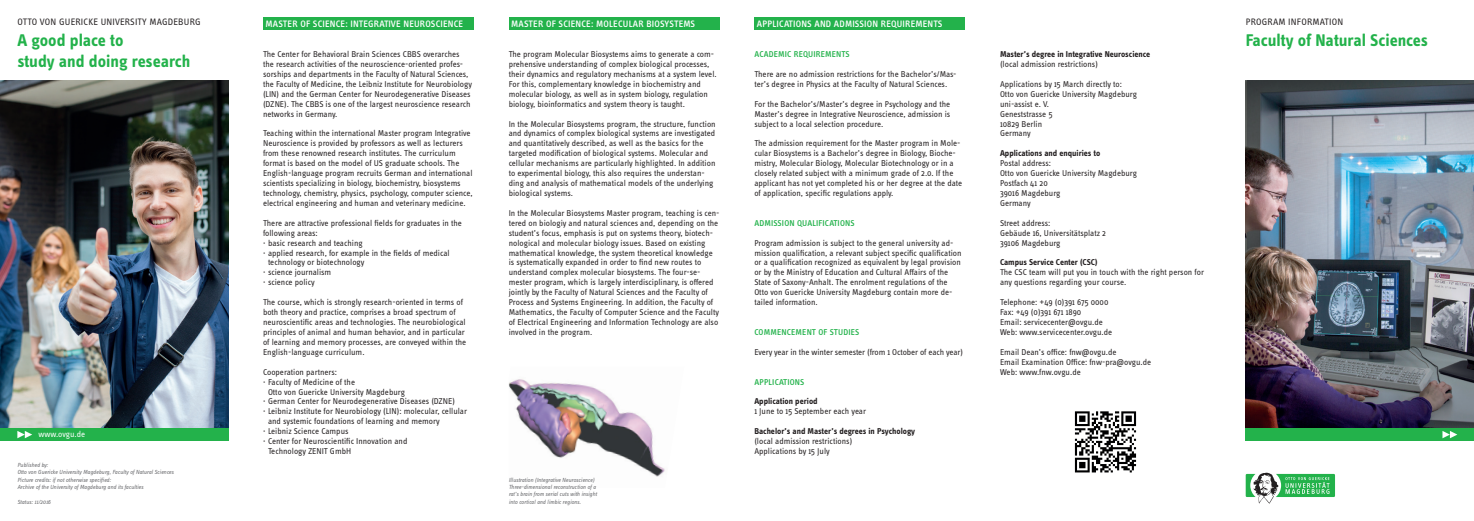
<style>
.page{position:relative;width:1474px;height:521px;background:#fff}
.page>*{position:absolute;margin:0;border:0;box-sizing:border-box;transform-origin:0 0}
.t1{font:700 17.5px/21px "Info OT Text";letter-spacing:-.005em;color:#23b24b}
.t2{font:500 9.62px "Info OT Text";letter-spacing:.02em;color:#fff}
.t3{font:9.62px "Info OT Text";letter-spacing:.02em;color:#231f20}
.t4{font:8.75px/9.9px "Info OT Text";color:#231f20}
.t5{font:700 8.75px "Info OT Text";color:#231f20}
.t6{font:500 8.75px "Info OT Text";letter-spacing:.02em;color:#23b24b}
.t7{font:8.75px "Info OT Text";color:#fff}
.t8{font:italic 6.12px/7.4px "Info OT Text";letter-spacing:-.005em;color:#6c6d70}
</style>
<div class="page">
<img style="left:0;top:81px;width:228px;height:347px">
<img style="left:1245px;top:81px;width:228px;height:347px">
<div style="left:1245px;top:428px;width:228px;height:13px;background:#23b24b"></div>
<div style="left:0;top:428px;width:228px;height:13px;background:#23b24b"></div>
<svg style="left:1442px;top:431px;width:15px;height:7px"></svg>
<svg style="left:1245px;top:473px;width:89px;height:31px"></svg>
<div style="left:754px;top:17px;width:211px;height:13px;background:#23b24b"></div>
<div style="left:508px;top:17px;width:211px;height:13px;background:#23b24b"></div>
<div style="left:263px;top:17px;width:211px;height:13px;background:#23b24b"></div>
<img style="left:508px;top:379px;width:157px;height:98px">
<svg style="left:17px;top:431px;width:15px;height:7px"></svg>
<div style="left:1072px;top:409px;width:66px;height:65px;background:linear-gradient(to bottom,#f2f2f2,#fdfdfd)"></div>
<svg style="left:1074px;top:411px;width:62px;height:61px"></svg>
<p class="t3" style="left:17px;top:16px;width:185px">OTTO VON GUERICKE UNIVERSITY MAGDEBURG</p>
<h1 class="t1" style="left:17px;top:29px;width:174px">A good place to<br>study and doing research</h1>
<p class="t7" style="left:38px;top:429px;width:48px">www.ovgu.de</p>
<p class="t8" style="left:17px;top:461px;width:158px">Published by:<br>Otto von Guericke University Magdeburg, Faculty of Natural Sciences Picture credits: if not otherwise specified:<br>Archive of the University of Magdeburg and its faculties</p>
<p class="t8" style="left:17px;top:498px;width:35px">Status: 11/2016</p>
<p class="t2" style="left:265px;top:18px;width:199px">MASTER OF SCIENCE: INTEGRATIVE NEUROSCIENCE</p>
<p class="t4" style="left:263px;top:49px;width:210px">The Center for Behavioral Brain Sciences CBBS overarches the research activities of the neuroscience-oriented profes&shy;sorships and departments in the Faculty of Natural Sciences, the Faculty of Medicine, the Leibniz Institute for Neurobiology (LIN) and the German Center for Neurodegenerative Diseases (DZNE). The CBBS is one of the largest neuroscience research networks in Germany.</p>
<p class="t4" style="left:263px;top:128px;width:211px">Teaching within the international Master program Integrative Neuroscience is provided by professors as well as lecturers from these renowned research institutes. The curriculum format is based on the model of US graduate schools. The English-language program recruits German and international scientists specializing in biology, biochemistry, biosystems technology, chemistry, physics, psychology, computer science, electrical engineering and human and veterinary medicine.</p>
<p class="t4" style="left:263px;top:218px;width:200px">There are attractive professional fields for graduates in the</p>
<p class="t4" style="left:263px;top:228px;width:56px">following areas:</p>
<p class="t4" style="left:263px;top:238px;width:101px">∙ basic research and teaching</p>
<p class="t4" style="left:263px;top:247px;width:188px">∙ applied research, for example in the fields of medical</p>
<p class="t4" style="left:268px;top:257px;width:98px">technology or biotechnology</p>
<p class="t4" style="left:263px;top:267px;width:70px">∙ science journalism</p>
<p class="t4" style="left:263px;top:277px;width:53px">∙ science policy</p>
<p class="t4" style="left:263px;top:297px;width:205px">The course, which is strongly research-oriented in terms of both theory and practice, comprises a broad spectrum of neuroscientific areas and technologies. The neurobiological principles of animal and human behavior, and in particular of learning and memory processes, are conveyed within the English-language curriculum.</p>
<p class="t4" style="left:263px;top:367px;width:76px">Cooperation partners:</p>
<p class="t4" style="left:263px;top:376px;width:94px">∙ Faculty of Medicine of the</p>
<p class="t4" style="left:268px;top:386px;width:138px">Otto von Guericke University Magdeburg</p>
<p class="t4" style="left:263px;top:396px;width:193px">∙ German Center for Neurodegenerative Diseases (DZNE)</p>
<p class="t4" style="left:263px;top:406px;width:206px">∙ Leibniz Institute for Neurobiology (LIN): molecular, cellular</p>
<p class="t4" style="left:268px;top:416px;width:173px">and systemic foundations of learning and memory</p>
<p class="t4" style="left:263px;top:426px;width:87px">∙ Leibniz Science Campus</p>
<p class="t4" style="left:263px;top:436px;width:146px">∙ Center for Neuroscientific Innovation and</p>
<p class="t4" style="left:268px;top:446px;width:85px">Technology ZENIT GmbH</p>
<p class="t2" style="left:511px;top:18px;width:185px">MASTER OF SCIENCE: MOLECULAR BIOSYSTEMS</p>
<p class="t4" style="left:508px;top:49px;width:209px">The program Molecular Biosystems aims to generate a com&shy;prehensive understanding of complex biological processes, their dynamics and regulatory mechanisms at a system level.<br>For this, complementary knowledge in biochemistry and molecular biology, as well as in system biology, regulation biology, bioinformatics and system theory is taught.</p>
<p class="t4" style="left:508px;top:118px;width:208px">In the Molecular Biosystems program, the structure, function and dynamics of complex biological systems are investigated and quantitatively described, as well as the basics for the targeted modification of biological systems. Molecular and cellular mechanisms are particularly highlighted. In addition to experimental biology, this also requires the understan&shy;ding and analysis of mathematical models of the underlying biological systems.</p>
<p class="t4" style="left:508px;top:208px;width:212px">In the Molecular Biosystems Master program, teaching is cen&shy;tered on biologiy and natural sciences and, depending on the student’s focus, emphasis is put on systems theory, biotech&shy;nological and molecular biology issues. Based on existing mathematical knowledge, the system theoretical knowledge is systematically expanded in order to find new routes to understand complex molecular biosystems. The four-se&shy;mester program, which is largely interdisciplinary, is offered jointly by the Faculty of Natural Sciences and the Faculty of Process and Systems Engineering. In addition, the Faculty of Mathematics, the Faculty of Computer Science and the Faculty of Electrical Engineering and Information Technology are also involved in the program.</p>
<p class="t8" style="left:508px;top:476px;width:90px">Illustration (Integrative Neuroscience)<br>Three-dimensional reconstruction of a rat’s brain from serial cuts with insight into cortical and limbic regions.</p>
<p class="t2" style="left:757px;top:18px;width:187px">APPLICATIONS AND ADMISSION REQUIREMENTS</p>
<p class="t6" style="left:754px;top:49px;width:97px">ACADEMIC REQUIREMENTS</p>
<p class="t4" style="left:754px;top:69px;width:204px">There are no admission restrictions for the Bachelor’s/Mas&shy;ter’s degree in Physics at the Faculty of Natural Sciences.</p>
<p class="t4" style="left:754px;top:99px;width:197px;text-align:justify">For the Bachelor’s/Master’s degree in Psychology and the Master’s degree in Integrative Neuroscience, admission is subject to a local selection procedure.</p>
<p class="t4" style="left:754px;top:138px;width:209px">The admission requirement for the Master program in Mole&shy;cular Biosystems is a Bachelor’s degree in Biology, Bioche&shy;mistry, Molecular Biology, Molecular Biotechnology or in a closely related subject with a minimum grade of 2.0. If the applicant has not yet completed his or her degree at the date of application, specific regulations apply.</p>
<p class="t6" style="left:754px;top:217px;width:102px">ADMISSION QUALIFICATIONS</p>
<p class="t4" style="left:754px;top:238px;width:209px">Program admission is subject to the general university ad&shy;mission qualification, a relevant subject specific qualification or a qualification recognized as equivalent by legal provision or by the Ministry of Education and Cultural Affairs of the State of Saxony-Anhalt. The enrolment regulations of the Otto von Guericke University Magdeburg contain more de&shy;tailed information.</p>
<p class="t6" style="left:754px;top:327px;width:106px">COMMENCEMENT OF STUDIES</p>
<p class="t4" style="left:754px;top:347px;width:210px">Every year in the winter semester (from 1 October of each year)</p>
<p class="t6" style="left:754px;top:376px;width:51px">APPLICATIONS</p>
<p class="t5" style="left:754px;top:396px;width:65px">Application period</p>
<p class="t4" style="left:754px;top:406px;width:113px">1 June to 15 September each year</p>
<p class="t5" style="left:754px;top:426px;width:162px">Bachelor’s and Master’s degrees in Psychology</p>
<p class="t4" style="left:754px;top:436px;width:99px">(local admission restrictions)<br>Applications by 15 July</p>
<p class="t5" style="left:1000px;top:49px;width:152px">Master’s degree in Integrative Neuroscience</p>
<p class="t4" style="left:1000px;top:59px;width:99px">(local admission restrictions)</p>
<p class="t4" style="left:1000px;top:79px;width:138px">Applications by 15 March directly to:<br>Otto von Guericke University Magdeburg uni-assist e. V.<br>Geneststrasse 5<br>10829 Berlin<br>Germany</p>
<p class="t5" style="left:1000px;top:148px;width:102px">Applications and enquiries to</p>
<p class="t4" style="left:1000px;top:158px;width:138px">Postal address:<br>Otto von Guericke University Magdeburg<br>Postfach 41 20<br>39016 Magdeburg<br>Germany</p>
<p class="t4" style="left:1000px;top:218px;width:108px">Street address:<br>Gebäude 16, Universitätsplatz 2<br>39106 Magdeburg</p>
<p class="t5" style="left:1000px;top:257px;width:99px">Campus Service Center (CSC)</p>
<p class="t4" style="left:1000px;top:267px;width:205px">The CSC team will put you in touch with the right person for any questions regarding your course.</p>
<p class="t4" style="left:1000px;top:297px;width:114px">Telephone: +49 (0)391 675 0000<br>Fax: +49 (0)391 671 1890<br>Email: servicecenter@ovgu.de<br>Web: www.servicecenter.ovgu.de</p>
<p class="t4" style="left:1000px;top:347px;width:153px">Email Dean’s office: fnw@ovgu.de<br>Email Examination Office: fnw-pra@ovgu.de<br>Web: www.fnw.ovgu.de</p>
<p class="t3" style="left:1245px;top:16px;width:99px">PROGRAM INFORMATION</p>
<h1 class="t1" style="left:1245px;top:29px;width:184px">Faculty of Natural Sciences</h1>
</div>
